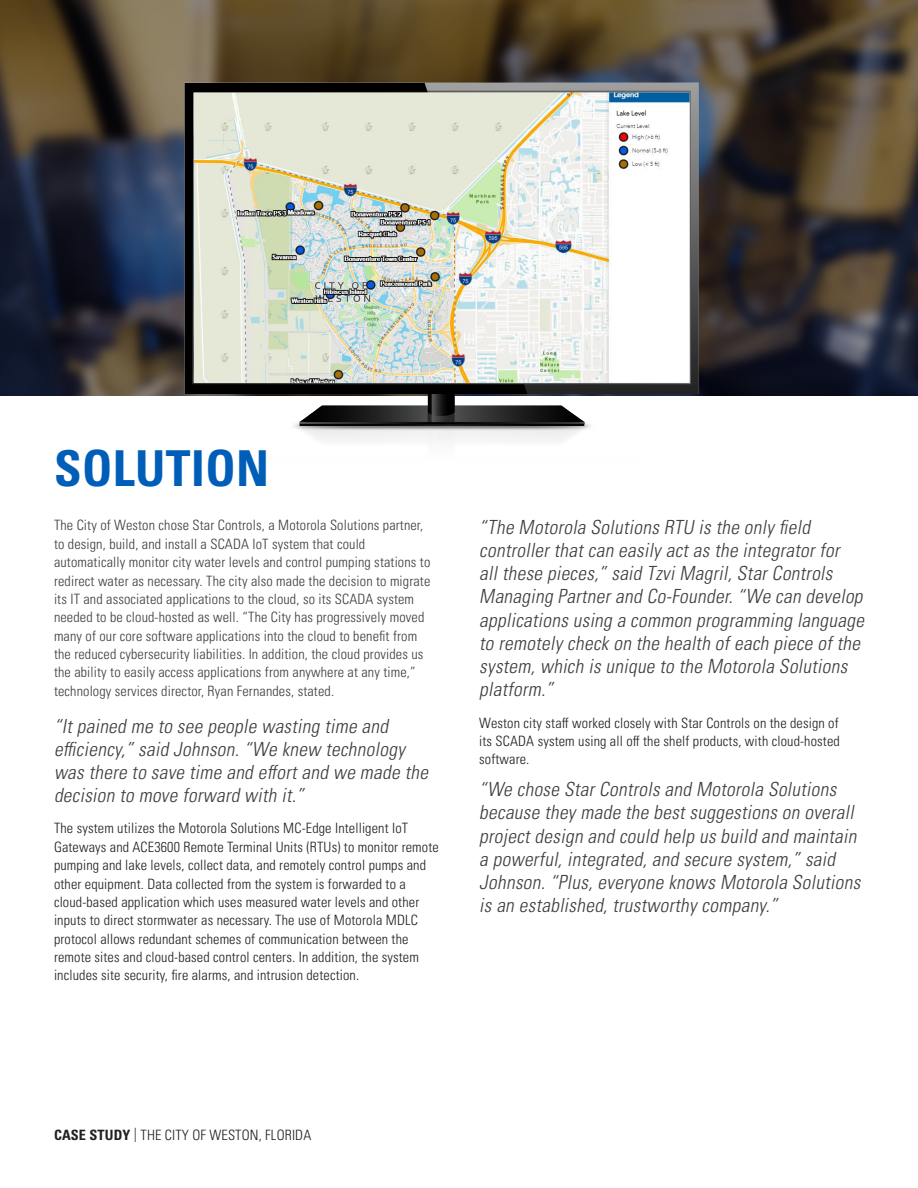
<style>
.page{position:relative;width:918px;height:1188px;background:#fff}
.page>*{position:absolute;margin:0;border:0;box-sizing:border-box;transform-origin:0 0}
.H1_-_CONTENT_HEADER{font:700 condensed 49.5px "Univers LT Pro";letter-spacing:.01em;color:#005eb8}
.QUOTE{font:italic 300 condensed 19.5px/23.2px "Univers LT Pro";color:#3e3e3f}
.COPY{font:300 condensed 14.25px/18.3px "Univers LT Pro";letter-spacing:.01em;color:#231f20}
.H2_-_CONTENT_HEADER{font:300 condensed 14.25px/18.3px "Univers LT Pro";letter-spacing:.01em;color:#3e3e3f}
.s1{font-weight:700}
</style>
<div class="page">
<svg style="left:0;top:0;width:918px;height:396px;background:#413a33"></svg>
<img style="left:180px;top:81px;width:522px;height:360px">
<p class="H1_-_CONTENT_HEADER" style="left:54px;top:438px;width:217px">SOLUTION</p>
<p class="H2_-_CONTENT_HEADER" style="left:54px;top:516px;width:378px">The City of Weston chose Star Controls, a Motorola Solutions partner, to design, build, and install a SCADA IoT system that could automatically monitor city water levels and control pumping stations to redirect water as necessary. The city also made the decision to migrate its IT and associated applications to the cloud, so its SCADA system needed to be cloud-hosted as well. “The City has progressively moved many of our core software applications into the cloud to benefit from the reduced cybersecurity liabilities. In addition, the cloud provides us the ability to easily access applications from anywhere at any time,” technology services director, Ryan Fernandes, stated.</p>
<p class="QUOTE" style="left:54px;top:713px;width:380px">“Itpained me to see people wasting time and efficiency,” said Johnson.“We knew technology was there to save time and effortand we made the decision to move forward with it.”</p>
<p class="COPY" style="left:54px;top:819px;width:386px">The system utilizes the Motorola Solutions MC-Edge Intelligent IoT Gateways and ACE3600 Remote Terminal Units (RTUs) to monitor remote pumping and lake levels, collect data, and remotely control pumps and other equipment. Data collected from the system is forwarded to a cloud-based application which uses measured water levels and other inputs to direct stormwater as necessary. The use of Motorola MDLC protocol allows redundant schemes of communication between the remote sites and cloud-based control centers. In addition, the system includes site security, fire alarms, and intrusion detection.</p>
<p class="QUOTE" style="left:479px;top:514px;width:391px">“The Motorola Solutions RTU is the only field controllerthatcan easily actas the integratorfor allthese pieces,” said TzviMagril,StarControls Managing Partnerand Co-Founder.“We can develop applications using a common programming language to remotely check on the health ofeach piece ofthe system,which is unique to the Motorola Solutions platform.”</p>
<p class="COPY" style="left:479px;top:713px;width:362px;text-align:justify">Weston city staff worked closely with Star Controls on the design of its SCADA system using all off the shelf products, with cloud-hosted software.</p>
<p class="QUOTE" style="left:479px;top:777px;width:387px">“We chose StarControls and Motorola Solutions because they made the bestsuggestions on overall projectdesign and could help us build and maintain a powerful,integrated,and secure system,” said Johnson.“Plus,everyone knows Motorola Solutions is an established,trustworthy company.”</p>
<p class="COPY" style="left:54px;top:1125px;width:259px"><span class="s1">CASE STUDY</span> | THE CITY OF WESTON, FLORIDA</p>
</div>
